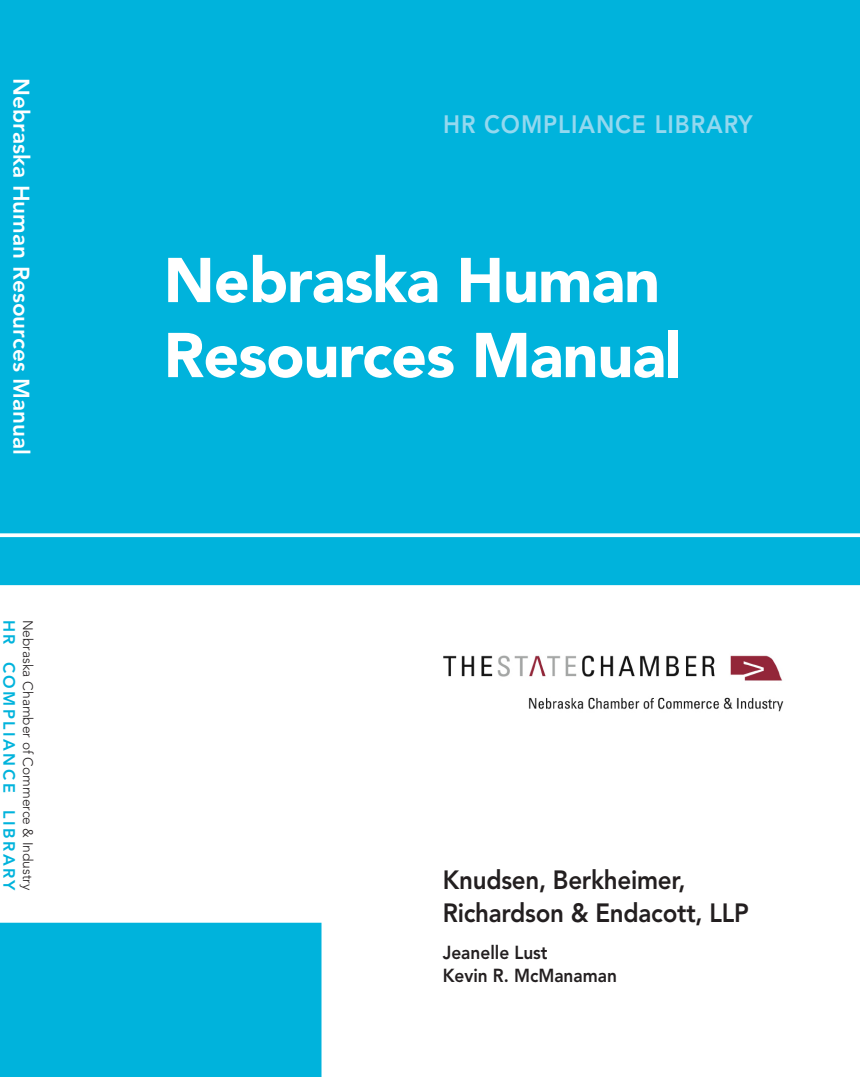
<style>
.page{position:relative;width:860px;height:1077px;background:#fff}
.page>*{position:absolute;margin:0;border:0;box-sizing:border-box;transform-origin:0 0}
.t1{font:900 62.5px/75px "Avenir";letter-spacing:-.015em;color:#fff}
.t2{font:800 26.25px/33px "Avenir";letter-spacing:-.01em;color:#231f20;scale:.92 1}
.t3{font:800 25px "Avenir";letter-spacing:.04em;color:#94d8ef;scale:.92 1}
.t4{font:800 22.5px "Avenir LT";color:#fff}
.t5{font:800 18.75px/22.5px "Avenir";color:#231f20;scale:.92 1}
.t6{font:800 16.25px "Avenir LT";letter-spacing:.155em;color:#00b3dc}
.t7{font:300 13.75px "Avenir";color:#231f20}
</style>
<div class="page">
<div style="left:0;top:0;width:859px;height:585px;background:#00b3dc"></div>
<svg style="left:0;top:533px;width:859px;height:4px"></svg>
<div style="left:0;top:922px;width:321px;height:155px;background:#00b3dc"></div>
<img style="left:443px;top:655px;width:341px;height:57px">
<p class="t4" style="left:35px;top:78px;width:378px;rotate:90deg">Nebraska Human Resources Manual</p>
<p class="t6" style="left:19px;top:619px;width:273px;rotate:90deg">HR COMPLIANCE LIBRARY</p>
<p class="t7" style="left:36px;top:619px;width:272px;rotate:90deg">Nebraska Chamber of Commerce &amp; Industry</p>
<p class="t3" style="left:443px;top:110px;width:338px">HR COMPLIANCE LIBRARY</p>
<h1 class="t1" style="left:164px;top:242px;width:519px">Nebraska Human<br>Resources Manual</h1>
<p class="t2" style="left:442px;top:863px;width:334px">Knudsen, Berkheimer,<br>Richardson &amp; Endacott, LLP</p>
<p class="t5" style="left:442px;top:941px;width:191px">Jeanelle Lust<br>Kevin R. McManaman</p>
</div>
